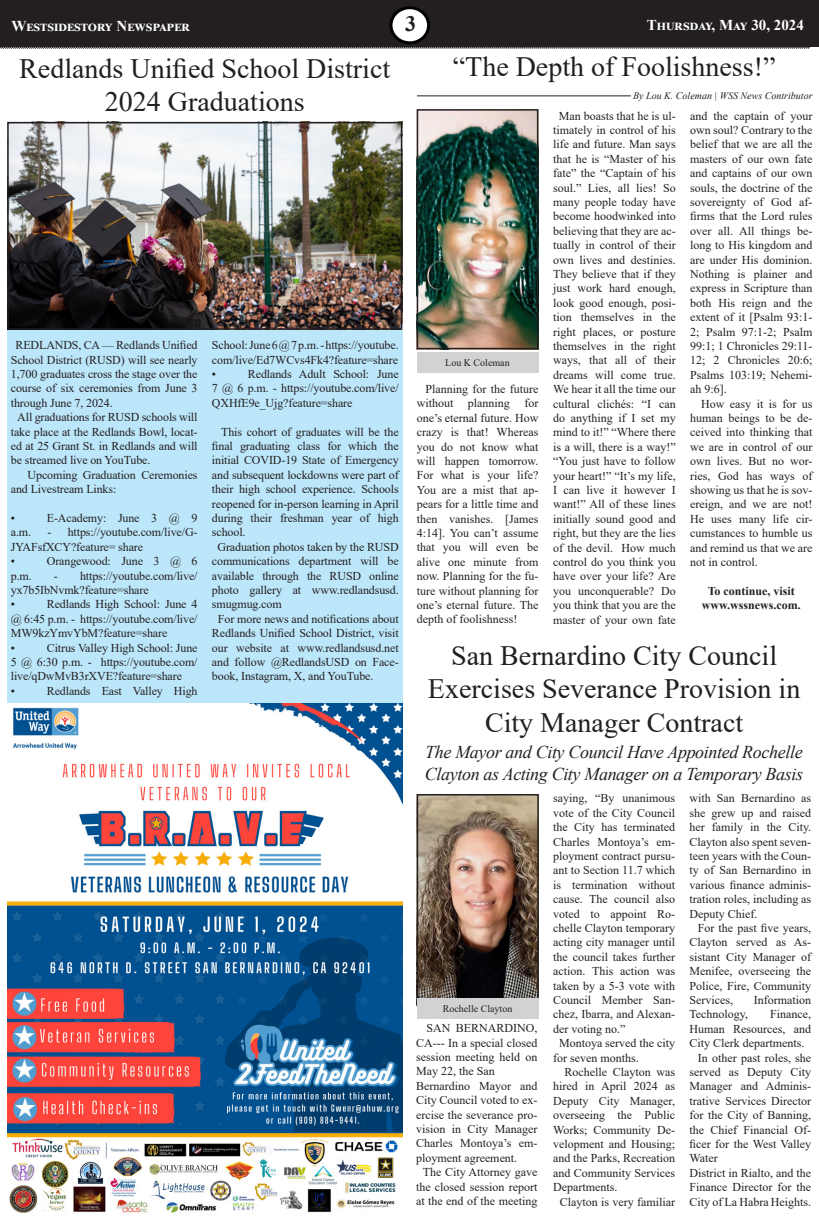
<style>
.page{position:relative;width:819px;height:1224px;background:#fff}
.page>*{position:absolute;margin:0;border:0;box-sizing:border-box;transform-origin:0 0}
.t1{font:28px/33.6px "Times New Roman";color:#231f20;text-align:center}
.t2{font:700 22px "Times New Roman";color:#231f20}
.t3{font:italic 18px/21.6px "Times New Roman";letter-spacing:-.02em;color:#231f20}
.t4{font:700 15px "Times New Roman";color:#fff}
.t5{font:12px/14.4px "Times New Roman";color:#231f20;text-align:justify}
.t6{font:700 12px "Times New Roman";color:#231f20}
.t7{font:italic 10px "Times New Roman";color:#231f20}
.t8{font:10px "Times New Roman";color:#231f20}
</style>
<div class="page">
<div style="left:0;top:0;width:819px;height:46px;background:#231f20"></div>
<svg style="left:0;top:44px;width:813px;height:5px"></svg>
<div style="left:391px;top:8px;width:38px;height:35px;background:#fff;border-radius:50%"></div>
<div style="left:389px;top:6px;width:41px;height:38px;border:3px solid #000;border-radius:50%"></div>
<div style="left:7px;top:330px;width:395px;height:373px;background:#bce6fa"></div>
<img style="left:7px;top:703px;width:395px;height:510px">
<img style="left:10px;top:125px;width:389px;height:202px">
<div style="left:7px;top:122px;width:395px;height:208px;border:2px solid #231f20"></div>
<hr style="left:417px;top:96px;width:214px;height:1px;background:#231f20">
<img style="left:420px;top:112px;width:115px;height:234px">
<div style="left:417px;top:109px;width:121px;height:240px;border:2px solid #231f20"></div>
<div style="left:417px;top:352px;width:121px;height:20px;background:#d1d2d4"></div>
<img style="left:420px;top:797px;width:116px;height:201px">
<div style="left:417px;top:794px;width:122px;height:211px;border:2px solid #231f20"></div>
<div style="left:417px;top:998px;width:121px;height:20px;background:#d1d2d4"></div>
<p class="t4" style="left:11px;top:15px;width:180px">Westsidestory Newspaper</p>
<h2 class="t2" style="left:405px;top:8px;width:12px">3</h2>
<p class="t4" style="left:647px;top:14px;width:158px">Thursday, May 30, 2024</p>
<p class="t1" style="left:19px;top:51px;width:373px">Redlands Unified School District<br>2024 Graduations</p>
<p class="t1" style="left:453px;top:49px;width:324px">“The Depth of Foolishness!”</p>
<p class="t7" style="left:633px;top:89px;width:181px">By Lou K. Coleman | WSS News Contributor</p>
<p class="t5" style="left:553px;top:108px;width:124px;text-align:center">Man boasts that he is ul&shy;timately in control of his life and future. Man says that he is “Master of his fate” the “Captain of his soul.” Lies, all lies! So many people today have become hoodwinked into believing that they are ac&shy;tually in control of their own lives and destinies.<br>They believe that if they just work hard enough, look good enough, posi&shy;tion themselves in the right places, or posture themselves in the right ways, that all of their dreams will come true.<br>We hear it all the time our cultural clichés: “I can do anything if I set my mind to it!” “Where there is a will, there is a way!” “You just have to follow your heart!” “It’s my life,<br>I can live it however I want!” All of these lines initially sound good and right, but they are the lies of the devil. How much control do you think you have over your life? Are you unconquerable? Do you think that you are the master of your own fate</p>
<p class="t5" style="left:690px;top:108px;width:124px">and the captain of your own soul? Contrary to the belief that we are all the masters of our own fate and captains of our own souls, the doctrine of the sovereignty of God af&shy;firms that the Lord rules over all. All things be&shy;long to His kingdom and are under His dominion.<br>Nothing is plainer and express in Scripture than both His reign and the extent of it [Psalm 93:1- 2; Psalm 97:1-2; Psalm 99:1; 1 Chronicles 29:11- 12; 2 Chronicles 20:6; Psalms 103:19; Nehemi&shy;ah 9:6].</p>
<p class="t5" style="left:11px;top:338px;width:188px;text-indent:5px">REDLANDS, CA — Redlands Unified School District (RUSD) will see nearly 1,700 graduates cross the stage over the course of six ceremonies from June 3 through June 7, 2024.</p>
<p class="t5" style="left:11px;top:410px;width:188px;text-indent:7px">All graduations for RUSD schools will take place at the Redlands Bowl, locat&shy;ed at 25 Grant St. in Redlands and will be streamed live on YouTube.</p>
<p class="t5" style="left:11px;top:467px;width:188px;text-indent:17px">Upcoming Graduation Ceremonies and Livestream Links:</p>
<p class="t5" style="left:11px;top:510px;width:6px">•</p>
<p class="t5" style="left:47px;top:510px;width:152px">E-Academy: June 3 @ 9</p>
<p class="t5" style="left:11px;top:525px;width:22px">a.m.</p>
<p class="t5" style="left:212px;top:338px;width:188px">School: June 6 @ 7 p.m. - https://youtube. com/live/Ed7WCvs4Fk4?feature=share</p>
<p class="t5" style="left:212px;top:366px;width:6px">•</p>
<p class="t8" style="left:445px;top:355px;width:66px">Lou K Coleman</p>
<p class="t5" style="left:212px;top:366px;width:188px;text-indent:36px">Redlands Adult School: June 7 @ 6 p.m. - https://youtube.com/live/ QXHfE9e_Ujg?feature=share</p>
<p class="t5" style="left:212px;top:424px;width:188px;text-indent:9px">This cohort of graduates will be the final graduating class for which the initial COVID-19 State of Emergency and subsequent lockdowns were part of their high school experience. Schools reopened for in-person learning in April during their freshman year of high school.</p>
<p class="t5" style="left:212px;top:539px;width:188px;text-indent:6px">Graduation photos taken by the RUSD communications department will be available through the RUSD online photo gallery at www.redlandsusd. smugmug.com</p>
<p class="t5" style="left:212px;top:611px;width:188px;text-indent:6px">For more news and notifications about Redlands Unified School District, visit our website at www.redlandsusd.net and follow @RedlandsUSD on Face&shy;book, Instagram, X, and YouTube.</p>
<p class="t5" style="left:417px;top:381px;width:123px;text-indent:9px">Planning for the future without planning for one’s eternal future. How crazy is that! Whereas you do not know what will happen tomorrow.<br>For what is your life?<br>You are a mist that ap&shy;pears for a little time and then vanishes. [James 4:14]. You can’t assume that you will even be alive one minute from now. Planning for the fu&shy;ture without planning for one’s eternal future. The depth of foolishness!</p>
<p class="t5" style="left:690px;top:396px;width:124px;text-indent:11px">How easy it is for us human beings to be de&shy;ceived into thinking that we are in control of our own lives. But no wor&shy;ries, God has ways of showing us that he is sov&shy;ereign, and we are not!<br>He uses many life cir&shy;cumstances to humble us and remind us that we are not in control.</p>
<p class="t6" style="left:708px;top:582px;width:89px">To continue, visit</p>
<p class="t6" style="left:702px;top:597px;width:100px">www.wssnews.com.</p>
<p class="t5" style="left:11px;top:525px;width:188px;text-indent:37px">- https://youtube.com/live/G-<br>JYAFsfXCY?feature= share</p>
<p class="t5" style="left:11px;top:554px;width:6px">•</p>
<p class="t5" style="left:47px;top:554px;width:152px">Orangewood: June 3 @ 6</p>
<p class="t5" style="left:11px;top:568px;width:22px">p.m.</p>
<p class="t5" style="left:11px;top:568px;width:188px;text-indent:43px">- https://youtube.com/live/ yx7b5IbNvmk?feature=share</p>
<p class="t5" style="left:11px;top:597px;width:6px">•</p>
<p class="t5" style="left:11px;top:597px;width:188px;text-indent:36px">Redlands High School: June 4 @ 6:45 p.m. - https://youtube.com/live/ MW9kzYmvYbM?feature=share</p>
<p class="t5" style="left:11px;top:640px;width:6px">•</p>
<p class="t5" style="left:11px;top:640px;width:188px;text-indent:36px">Citrus Valley High School: June 5 @ 6:30 p.m. - https://youtube.com/ live/qDwMvB3rXVE?feature=share</p>
<p class="t5" style="left:11px;top:683px;width:6px">•</p>
<p class="t5" style="left:47px;top:683px;width:152px">Redlands East Valley High</p>
<p class="t1" style="left:451px;top:638px;width:327px">San Bernardino City Council</p>
<p class="t1" style="left:428px;top:671px;width:374px">Exercises Severance Provision in<br>City Manager Contract</p>
<p class="t3" style="left:425px;top:741px;width:380px">The Mayor and City Council Have Appointed Rochelle<br>Clayton as Acting City Manager on a Temporary Basis</p>
<p class="t8" style="left:443px;top:1001px;width:71px">Rochelle Clayton</p>
<p class="t5" style="left:416px;top:1021px;width:123px;text-indent:10px">SAN BERNARDINO, CA--- In a special closed session meeting held on May 22, the San</p>
<p class="t5" style="left:416px;top:1078px;width:123px">Bernardino Mayor and City Council voted to ex&shy;ercise the severance pro&shy;vision in City Manager Charles Montoya’s em&shy;ployment agreement.</p>
<p class="t5" style="left:416px;top:1165px;width:123px;text-align:center">The City Attorney gave the closed session report at the end of the meeting</p>
<p class="t5" style="left:553px;top:791px;width:123px">saying, “By unanimous vote of the City Council the City has terminated Charles Montoya’s em&shy;ployment contract pursu&shy;ant to Section 11.7 which is termination without cause. The council also voted to appoint Ro&shy;chelle Clayton temporary acting city manager until the council takes further action. This action was taken by a 5-3 vote with Council Member San&shy;chez, Ibarra, and Alexan&shy;der voting no.”</p>
<p class="t5" style="left:553px;top:1036px;width:123px;text-indent:6px">Montoya served the city for seven months.</p>
<p class="t5" style="left:553px;top:1064px;width:123px;text-indent:11px">Rochelle Clayton was hired in April 2024 as Deputy City Manager, overseeing the Public Works; Community De&shy;velopment and Housing; and the Parks, Recreation and Community Services Departments.</p>
<p class="t5" style="left:560px;top:1194px;width:117px">Clayton is very familiar</p>
<p class="t5" style="left:689px;top:791px;width:123px">with San Bernardino as she grew up and raised her family in the City.<br>Clayton also spent seven&shy;teen years with the Coun&shy;ty of San Bernardino in various finance adminis&shy;tration roles, including as Deputy Chief.</p>
<p class="t5" style="left:689px;top:920px;width:123px;text-indent:8px">For the past five years, Clayton served as As&shy;sistant City Manager of Menifee, overseeing the Police, Fire, Community Services,</p>
<p class="t5" style="left:754px;top:992px;width:59px">Information</p>
<p class="t5" style="left:689px;top:1007px;width:123px;text-indent:81px">Finance, Human Resources, and City Clerk departments.</p>
<p class="t5" style="left:689px;top:1050px;width:123px;text-indent:9px">In other past roles, she served as Deputy City Manager and Adminis&shy;trative Services Director for the City of Banning, the Chief Financial Of&shy;ficer for the West Valley Water</p>
<p class="t5" style="left:689px;top:1165px;width:123px">District in Rialto, and the Finance Director for the City of La Habra Heights.</p>
<p class="t5" style="left:689px;top:1007px;width:60px">Technology,</p>
</div>
